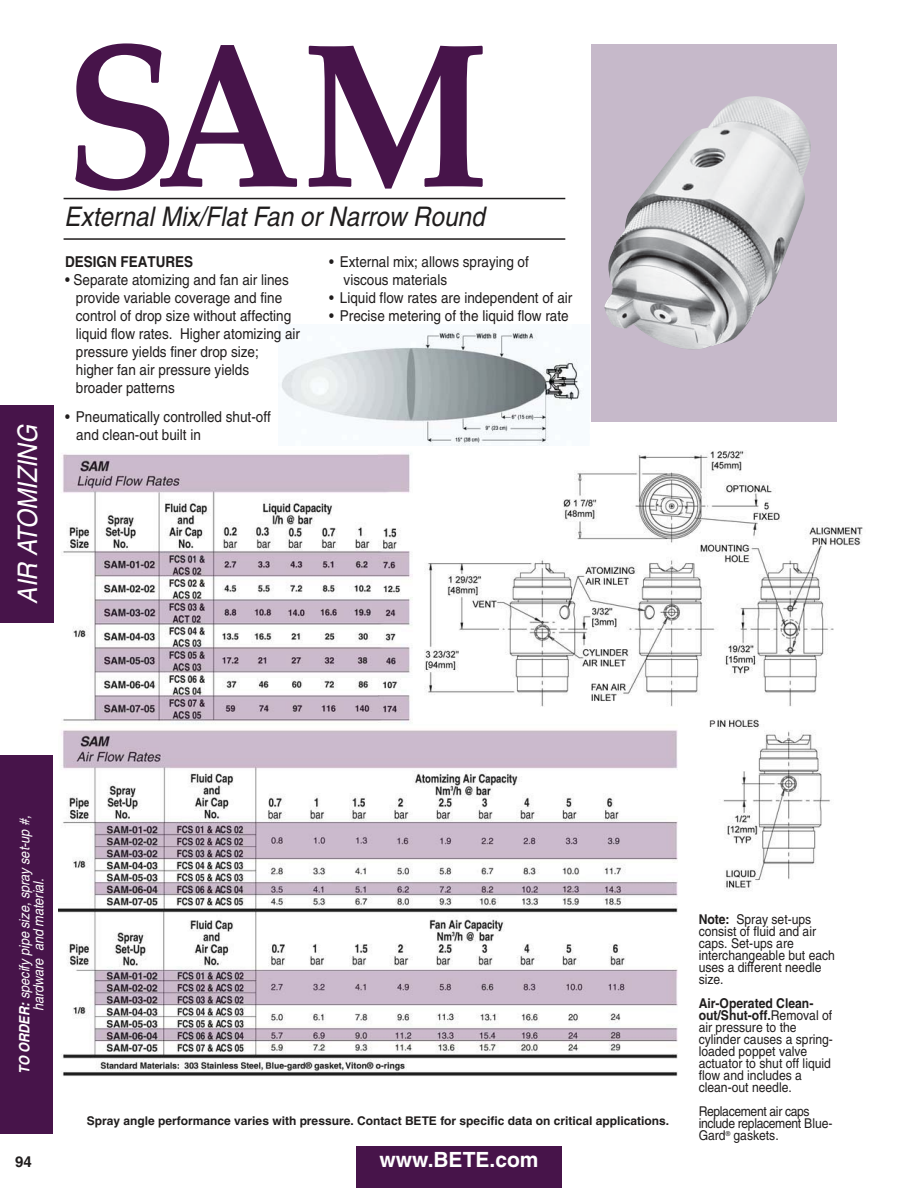
<style>
.page{position:relative;width:918px;height:1188px;background:#fff}
.page>*{position:absolute;margin:0;border:0;box-sizing:border-box;transform-origin:0 0}
.t1{font:700 204px "Palatino Linotype";color:#47144a;scale:.92 1}
.t2{font:italic 27px "Helvetica";color:#201d1d;scale:.9 1}
.t3{font:italic 27px "Helvetica";color:#fff;scale:.9 1}
.t4{font:700 21px "Helvetica";color:#fff}
.t5{font:15px/18px "Helvetica";color:#201d1d;scale:.9 1}
.t6{font:700 15px "Helvetica";color:#201d1d;scale:.9 1}
.t7{font:700 15px "Helvetica";color:#201d1d}
.t8{font:italic 14.25px/14.2px "Helvetica";letter-spacing:-.005em;color:#fff;text-align:center;scale:.9 1}
.t9{font:13.5px/12px "Helvetica";color:#201d1d;scale:.9 1}
.t10{font:13.5px/12px "Helvetica";letter-spacing:-.03em;color:#201d1d;scale:.9 1}
.t11{font:700 12px "Helvetica";color:#201d1d}
.t12{font:9px "Helvetica";color:#221e1f}
.s1{font-weight:700}
</style>
<div class="page">
<div style="left:356px;top:1146px;width:206px;height:42px;background:#47144a"></div>
<div style="left:0;top:406px;width:54px;height:217px;background:#47144a"></div>
<div style="left:0;top:756px;width:52px;height:378px;background:#47144a"></div>
<div style="left:591px;top:44px;width:245px;height:378px;background:#c6b9ca"></div>
<img style="left:605px;top:96px;width:206px;height:253px">
<hr style="left:64px;top:238px;width:501px;height:2px;background:#201d1d">
<hr style="left:64px;top:198px;width:501px;height:1px;background:#201d1d">
<img style="left:59px;top:450px;width:804px;height:626px">
<img style="left:278px;top:329px;width:306px;height:116px">
<div style="left:697px;top:913px;width:140px;height:243px;background:#fff"></div>
<h2 class="t3" style="left:18px;top:604px;width:200px;rotate:-90deg">AIR ATOMIZING</h2>
<h1 class="t1" style="left:64px;top:38px;width:463px">SAM</h1>
<h2 class="t2" style="left:64px;top:207px;width:474px">External Mix/Flat Fan or Narrow Round</h2>
<p class="t6" style="left:65px;top:257px;width:144px">DESIGN FEATURES</p>
<p class="t5" style="left:76px;top:273px;width:251px;text-indent:-11px">• Separate atomizing and fan air lines provide variable coverage and fine control of drop size without affecting liquid flow rates. Higher atomizing air pressure yields finer drop size; higher fan air pressure yields<br>broader patterns</p>
<p class="t5" style="left:76px;top:409px;width:218px;text-indent:-11px">• Pneumatically controlled shut-off and clean-out built in</p>
<p class="t5" style="left:344px;top:255px;width:207px;text-indent:-15px">• External mix; allows spraying of viscous materials</p>
<p class="t5" style="left:329px;top:291px;width:272px">• Liquid flow rates are independent of air</p>
<p class="t5" style="left:329px;top:309px;width:268px">• Precise metering of the liquid flow rate</p>
<p class="t12" style="left:709px;top:721px;width:8px">P</p>
<p class="t8" style="left:19px;top:1074px;width:291px;rotate:-90deg"><span class="s1">TO ORDER:</span> specify pipe size, spray set-up #, hardware and material .</p>
<p class="t11" style="left:87px;top:1116px;width:584px">Spray angle performance varies with pressure. Contact BETE for specific data on critical applications.</p>
<p class="t7" style="left:15px;top:1156px;width:18px">94</p>
<h3 class="t4" style="left:379px;top:1152px;width:161px">www.BETE.com</h3>
<p class="t9" style="left:699px;top:915px;width:153px"><span class="s1">Note:</span> Spray set-ups consist of fluid and air caps. Set-ups are interchangeable but each uses a different needle size.</p>
<p class="t9" style="left:699px;top:999px;width:151px"><span class="s1">Air-Operated Clean&shy;out/Shut-off.</span>Removal of air pressure to the cylinder causes a spring&shy;loaded poppet valve actuator to shut off liquid flow and includes a clean-out needle.</p>
<p class="t10" style="left:699px;top:1107px;width:150px">Replacement air caps include replacement Blue-<br>Gard<sup>®</sup> gaskets.</p>
</div>
